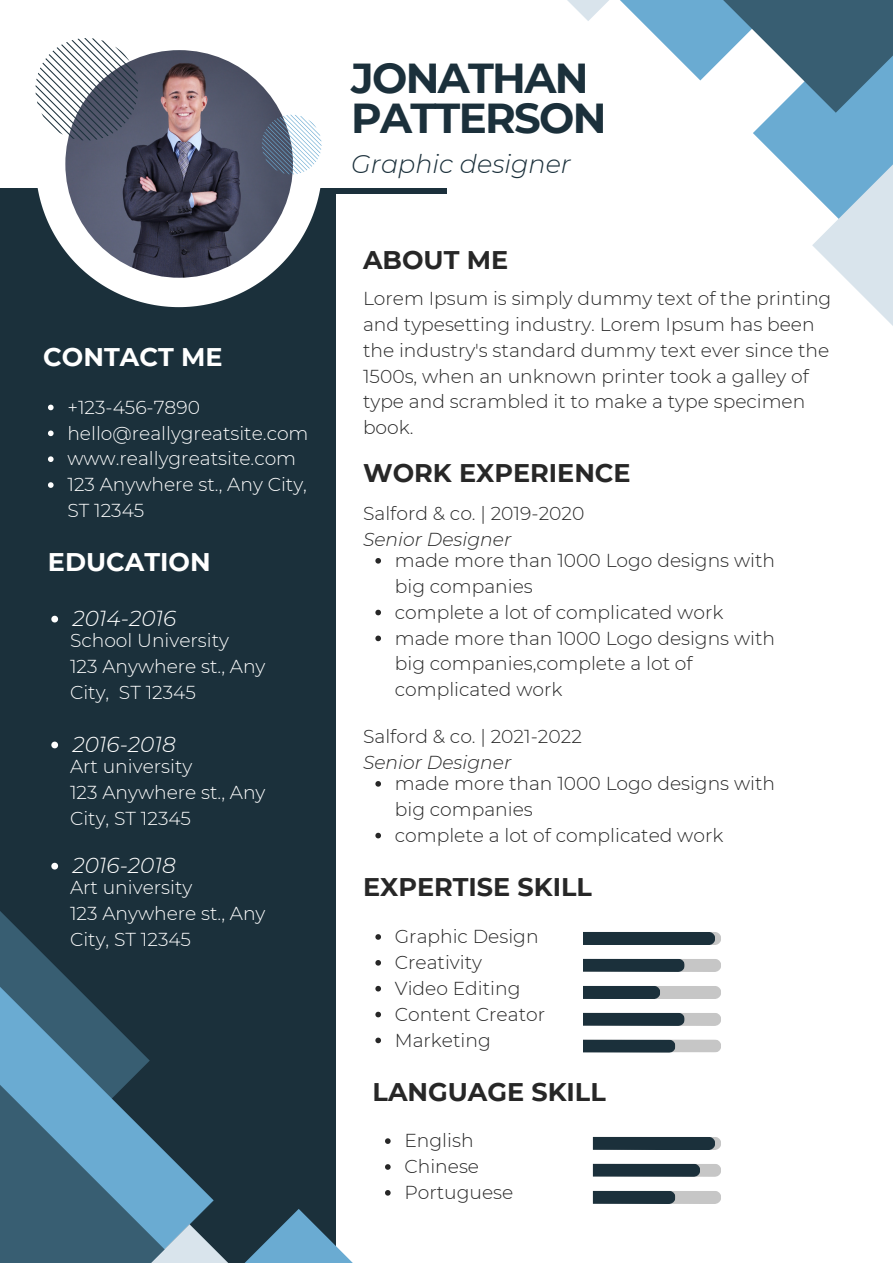
<style>
.page{position:relative;width:893px;height:1264px;background:#fff}
.page>*{position:absolute;margin:0;border:0;box-sizing:border-box;transform-origin:0 0}
.t1{font:700 41.85px/40.5px "Montserrat";letter-spacing:-.04em;color:#1b303b}
.t2{font:700 25.5px "Montserrat";color:#272727}
.t3{font:700 25.5px "Montserrat";color:#fff}
.t4{font:italic 300 25.5px "Montserrat";color:#1b303b}
.t5{font:italic 300 21.75px "Montserrat";color:#fff}
.t6{font:300 18.75px/25.8px "Montserrat";color:#272727}
.t7{font:300 18.75px/25.8px "Montserrat";color:#fff}
.t8{font:italic 300 18.75px "Montserrat";color:#272727}
</style>
<div class="page">
<div style="left:0;top:188px;width:335px;height:1074px;background:#1b303b"></div>
<svg style="left:567px;top:0;width:325px;height:325px"></svg>
<svg style="left:0;top:911px;width:43px;height:43px"></svg>
<svg style="left:0;top:954px;width:141px;height:98px;fill:#385e72"></svg>
<svg style="left:37px;top:50px;width:285px;height:257px;fill:#fff"></svg>
<img style="left:65px;top:50px;width:228px;height:228px;border-radius:50%">
<div style="left:583px;top:932px;width:138px;height:13px;background:#1b303b"></div>
<svg style="left:583px;top:958px;width:138px;height:14px;background:#58666d"></svg>
<svg style="left:583px;top:986px;width:138px;height:13px;background:#68747a"></svg>
<svg style="left:583px;top:1012px;width:138px;height:13px;background:#56656c"></svg>
<svg style="left:583px;top:1039px;width:138px;height:13px;background:#5f6c73"></svg>
<svg style="left:36px;top:38px;width:102px;height:102px"></svg>
<svg style="left:262px;top:115px;width:59px;height:59px"></svg>
<svg style="left:592px;top:1136px;width:129px;height:13px;background:#364852"></svg>
<svg style="left:592px;top:1163px;width:129px;height:13px;background:#475760"></svg>
<svg style="left:592px;top:1190px;width:129px;height:13px;background:#677379"></svg>
<svg style="left:48px;top:404px;width:6px;height:6px"></svg>
<svg style="left:48px;top:430px;width:6px;height:6px"></svg>
<svg style="left:48px;top:456px;width:6px;height:6px"></svg>
<svg style="left:48px;top:482px;width:6px;height:6px"></svg>
<svg style="left:51px;top:615px;width:7px;height:7px"></svg>
<svg style="left:51px;top:741px;width:7px;height:7px"></svg>
<svg style="left:51px;top:862px;width:7px;height:7px"></svg>
<div style="left:325px;top:188px;width:121px;height:6px;background:#1b303b"></div>
<svg style="left:375px;top:781px;width:6px;height:5px"></svg>
<svg style="left:375px;top:832px;width:6px;height:6px"></svg>
<svg style="left:375px;top:558px;width:6px;height:5px"></svg>
<svg style="left:375px;top:609px;width:6px;height:6px"></svg>
<svg style="left:375px;top:635px;width:6px;height:6px"></svg>
<svg style="left:375px;top:934px;width:6px;height:5px"></svg>
<svg style="left:375px;top:960px;width:6px;height:5px"></svg>
<svg style="left:375px;top:985px;width:6px;height:6px"></svg>
<svg style="left:375px;top:1011px;width:6px;height:6px"></svg>
<svg style="left:375px;top:1037px;width:6px;height:6px"></svg>
<svg style="left:0;top:1052px;width:391px;height:210px"></svg>
<p class="t3" style="left:43px;top:341px;width:181px">CONTACT ME</p>
<p class="t7" style="left:67px;top:394px;width:134px">+123-456-7890</p>
<p class="t7" style="left:67px;top:420px;width:243px">hello@reallygreatsite.com</p>
<p class="t7" style="left:67px;top:446px;width:230px">www.reallygreatsite.com</p>
<p class="t7" style="left:67px;top:471px;width:241px">123 Anywhere st., Any City,<br>ST 12345</p>
<p class="t3" style="left:48px;top:546px;width:164px">EDUCATION</p>
<p class="t5" style="left:72px;top:605px;width:105px">2014-2016</p>
<p class="t7" style="left:70px;top:627px;width:160px">School University</p>
<p class="t7" style="left:70px;top:653px;width:197px">123 Anywhere st., Any<br>City, ST 12345</p>
<p class="t5" style="left:72px;top:730px;width:105px">2016-2018</p>
<p class="t7" style="left:70px;top:753px;width:124px">Art university</p>
<p class="t7" style="left:70px;top:779px;width:197px">123 Anywhere st., Any<br>City, ST 12345</p>
<p class="t5" style="left:72px;top:851px;width:105px">2016-2018</p>
<p class="t7" style="left:70px;top:874px;width:124px">Art university</p>
<p class="t7" style="left:70px;top:900px;width:197px">123 Anywhere st., Any<br>City, ST 12345</p>
<p class="t1" style="left:351px;top:57px;width:257px">JONATHAN<br>PATTERSON</p>
<p class="t4" style="left:351px;top:149px;width:221px">Graphic designer</p>
<p class="t2" style="left:363px;top:244px;width:147px">ABOUT ME</p>
<p class="t6" style="left:363px;top:285px;width:470px">Lorem Ipsum is simply dummy text of the printing and typesetting industry. Lorem Ipsum has been the industry's standard dummy text ever since the 1500s, when an unknown printer took a galley of type and scrambled it to make a type specimen book.</p>
<p class="t2" style="left:363px;top:457px;width:269px">WORK EXPERIENCE</p>
<p class="t6" style="left:363px;top:500px;width:223px">Salford &amp; co. | 2019-2020</p>
<p class="t8" style="left:363px;top:527px;width:150px">Senior Designer</p>
<p class="t6" style="left:395px;top:547px;width:382px">made more than 1000 Logo designs with big companies</p>
<p class="t6" style="left:395px;top:599px;width:330px">complete a lot of complicated work</p>
<p class="t6" style="left:395px;top:625px;width:382px">made more than 1000 Logo designs with big companies,complete a lot of complicated work</p>
<p class="t6" style="left:363px;top:723px;width:220px">Salford &amp; co. | 2021-2022</p>
<p class="t8" style="left:363px;top:750px;width:150px">Senior Designer</p>
<p class="t6" style="left:395px;top:770px;width:382px">made more than 1000 Logo designs with big companies</p>
<p class="t6" style="left:395px;top:822px;width:330px">complete a lot of complicated work</p>
<p class="t2" style="left:363px;top:871px;width:230px">EXPERTISE SKILL</p>
<p class="t6" style="left:395px;top:923px;width:145px">Graphic Design</p>
<p class="t6" style="left:395px;top:949px;width:89px">Creativity</p>
<p class="t6" style="left:395px;top:975px;width:127px">Video Editing</p>
<p class="t6" style="left:395px;top:1001px;width:152px">Content Creator</p>
<p class="t6" style="left:395px;top:1026px;width:97px">Marketing</p>
<p class="t2" style="left:372px;top:1076px;width:234px">LANGUAGE SKILL</p>
<p class="t6" style="left:404px;top:1127px;width:71px">English</p>
<p class="t6" style="left:404px;top:1153px;width:76px">Chinese</p>
<p class="t6" style="left:404px;top:1179px;width:110px">Portuguese</p>
</div>
